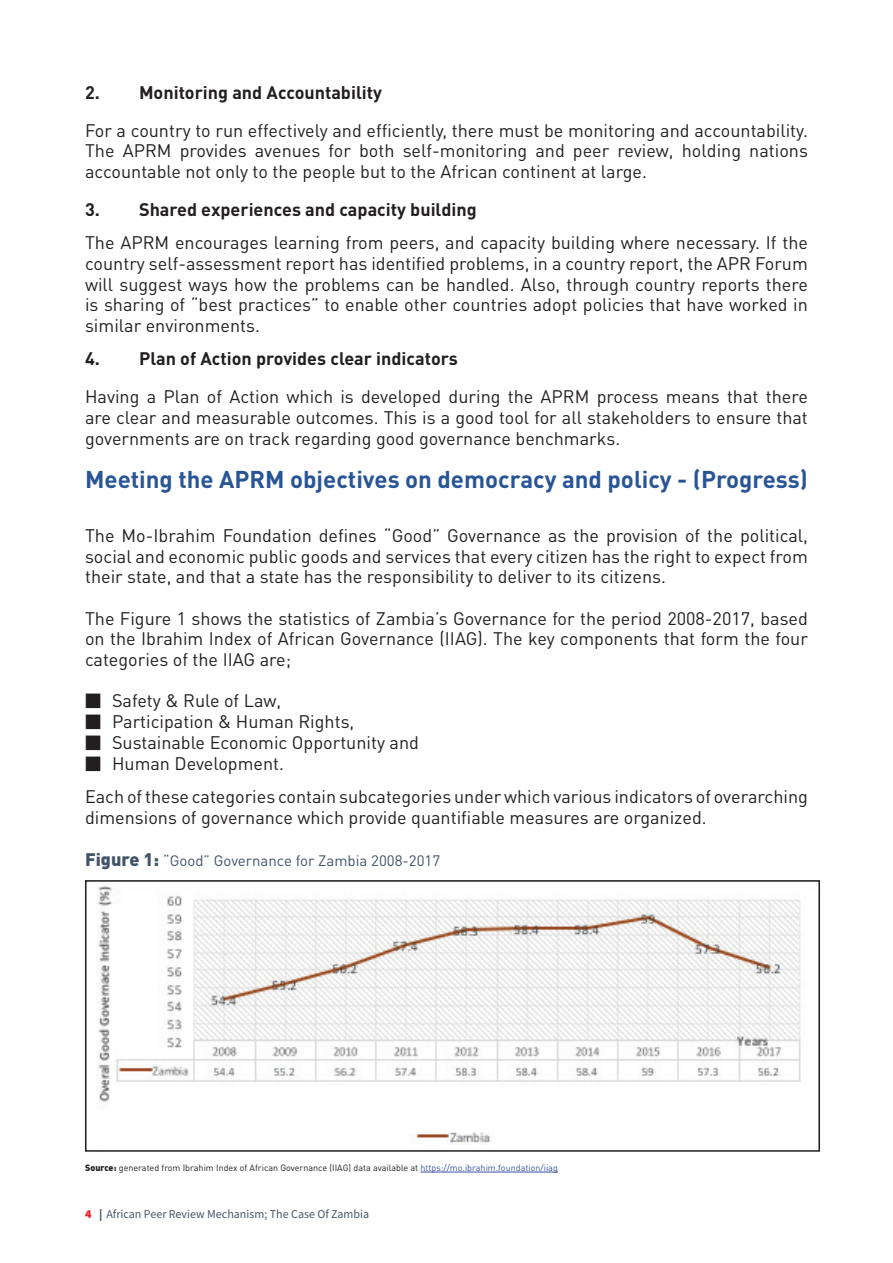
<style>
.page{position:relative;width:893px;height:1263px;background:#fff}
.page>*{position:absolute;margin:0;border:0;box-sizing:border-box;transform-origin:0 0}
.t1{font:700 24px "DIN Pro";color:#295597}
.t2{font:18px/20.7px "DIN Pro";color:#231f20;text-align:justify}
.t3{font:700 18px "DIN Pro";color:#231f20}
.t4{font:15px "DIN Pro";color:#43546a}
.t5{font:12px "Source Sans Pro";color:#465767}
.t6{font:9px "DIN Pro";color:#231f20}
.s1{font-family:"Source Sans Pro"}
.s2{font-weight:900;font-size:18px}
.s3{font-weight:900}
.s4{color:#3853a3}
.s5{font-weight:900;color:#ee1d23}
</style>
<div class="page">
<hr style="left:420px;top:1172px;width:138px;height:1px;background:#3853a3">
<img style="left:97px;top:886px;width:704px;height:257px">
<div style="left:85px;top:880px;width:735px;height:272px;border:2px solid #231f20"></div>
<p class="t3" style="left:85px;top:80px;width:298px">2. Monitoring and Accountability</p>
<p class="t2" style="left:85px;top:119px;width:724px">For a country to run effectively and efficiently, there must be monitoring and accountability.<br>The APRM provides avenues for both self-monitoring and peer review, holding nations accountable not only to the people but to the African continent at large.</p>
<p class="t3" style="left:85px;top:197px;width:393px">3. Shared experiences and capacity building</p>
<p class="t2" style="left:85px;top:231px;width:724px">The APRM encourages learning from peers, and capacity building where necessary. If the country self-assessment report has identified problems, in a country report, the APR Forum will suggest ways how the problems can be handled. Also, through country reports there is sharing of “best practices” to enable other countries adopt policies that have worked in similar environments.</p>
<p class="t3" style="left:85px;top:347px;width:374px">4. Plan of Action provides clear indicators</p>
<p class="t2" style="left:85px;top:385px;width:724px">Having a Plan of Action which is developed during the APRM process means that there are clear and measurable outcomes. This is a good tool for all stakeholders to ensure that governments are on track regarding good governance benchmarks.</p>
<h1 class="t1" style="left:85px;top:463px;width:724px">Meeting the APRM objectives on democracy and policy - (Progress)</h1>
<p class="t2" style="left:85px;top:524px;width:724px">The Mo-Ibrahim Foundation defines “Good” Governance as the provision of the political, social and economic public goods and services that every citizen has the right to expect from their state, and that a state has the responsibility to deliver to its citizens.</p>
<p class="t2" style="left:85px;top:607px;width:724px">The Figure 1 shows the statistics of Zambia’s Governance for the period 2008-2017, based on the Ibrahim Index of African Governance (IIAG). The key components that form the four categories of the IIAG are;</p>
<p class="t2" style="left:85px;top:690px;width:198px"><span class="s1">■</span> Safety &amp; Rule of Law,</p>
<p class="t2" style="left:85px;top:710px;width:271px"><span class="s1">■</span> Participation &amp; Human Rights,</p>
<p class="t2" style="left:85px;top:731px;width:335px"><span class="s1">■</span> Sustainable Economic Opportunity and</p>
<p class="t2" style="left:85px;top:745px;width:724px;line-height:33.5px"><span class="s1">■</span> Human Development.<br>Each of these categories contain subcategories under which various indicators of overarching</p>
<p class="t2" style="left:85px;top:806px;width:623px">dimensions of governance which provide quantifiable measures are organized.</p>
<p class="t4" style="left:85px;top:850px;width:357px"><span class="s2">Figure 1:</span> “Good” Governance for Zambia 2008-2017</p>
<p class="t6" style="left:85px;top:1161px;width:474px"><span class="s3">Source:</span> generated from Ibrahim Index of African Governance (IIAG) data available at <span class="s4">https://mo.ibrahim.foundation/iiag</span></p>
<p class="t5" style="left:85px;top:1206px;width:286px"><span class="s5">4</span> <span class="s3">|</span> African Peer Review Mechanism; The Case Of Zambia</p>
</div>
